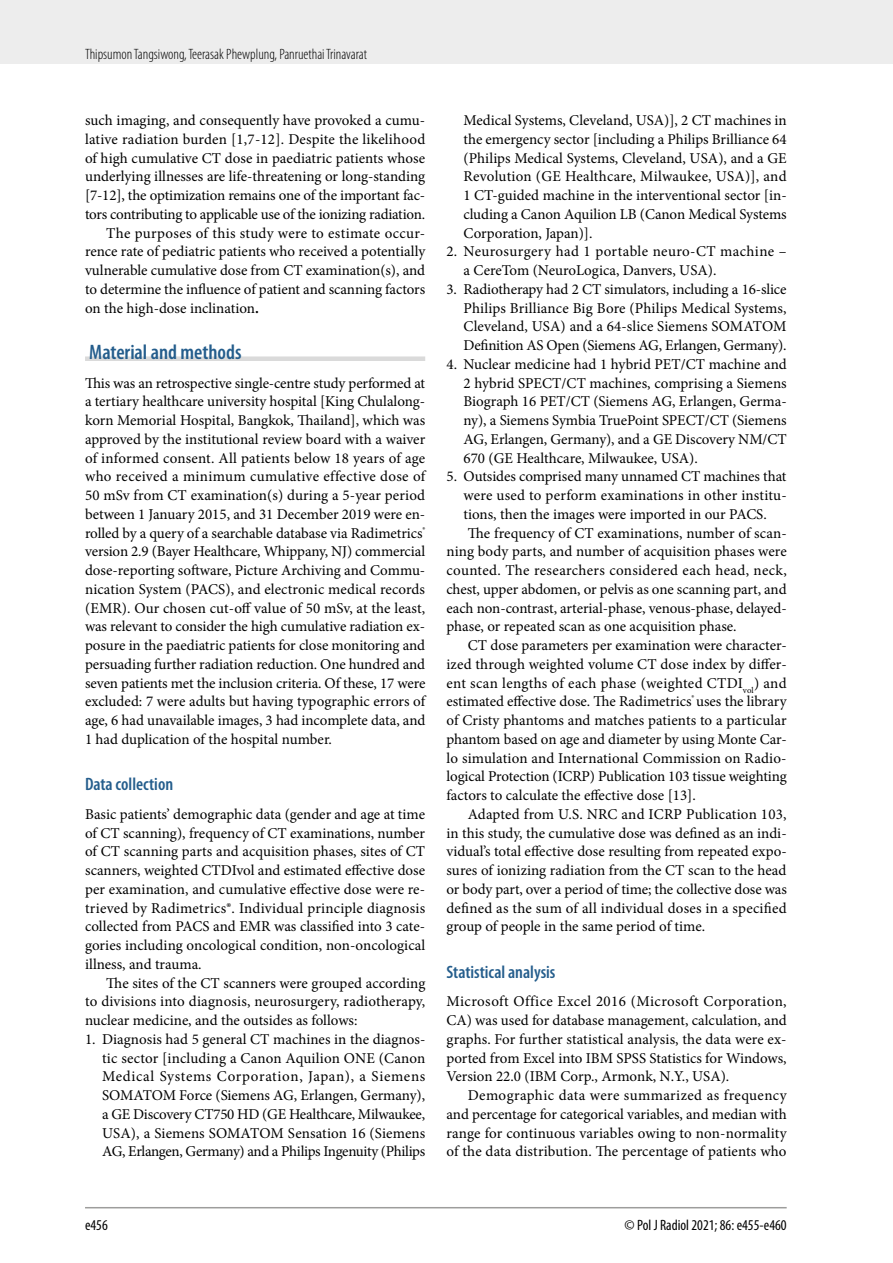
<style>
.page{position:relative;width:893px;height:1263px;background:#fff}
.page>*{position:absolute;margin:0;border:0;box-sizing:border-box;transform-origin:0 0}
.t1{font:600 condensed 21px "Myriad Pro";color:#245d8c}
.t2{font:600 condensed 18px "Myriad Pro";color:#245d8c}
.t3{font:15px/18.8px "Minion Pro";color:#000;text-align:justify}
.t4{font:15px "Minion Pro";letter-spacing:.02em;color:#000}
.t5{font:300 condensed 15px "Myriad Pro";color:#000}
.t6{font:15px "Minion Pro";letter-spacing:.025em;color:#000}
.t7{font:condensed 15px "Myriad Pro";color:#000}
.s1{font-weight:700}
</style>
<div class="page">
<div style="left:0;top:0;width:893px;height:64px;background:#ededed"></div>
<hr style="left:85px;top:1207px;width:702px;height:1px;background:#9d9d9c">
<div style="left:85px;top:356px;width:340px;height:5px;background:#dadada"></div>
<p class="t5" style="left:85px;top:45px;width:283px">Thipsumon Tangsiwong, Teerasak Phewplung, Panruethai Trinavarat</p>
<p class="t3" style="left:85px;top:111px;width:342px">such imaging, and consequently have provoked a cumu-</p>
<p class="t3" style="left:85px;top:130px;width:342px">lative radiation burden [1,7-12]. Despite the likelihood</p>
<p class="t3" style="left:85px;top:148px;width:342px">of high cumulative CT dose in paediatric patients whose</p>
<p class="t3" style="left:85px;top:167px;width:342px">underlying illnesses are life-threatening or long-standing</p>
<p class="t3" style="left:85px;top:186px;width:342px">[7-12], the optimization remains one of the important fac-</p>
<p class="t3" style="left:85px;top:205px;width:342px">tors contributing to applicable use of the ionizing radiation.</p>
<p class="t4" style="left:106px;top:223px;width:320px">The purposes of this study were to estimate occur-</p>
<p class="t3" style="left:85px;top:242px;width:342px">rence rate of pediatric patients who received a potentially</p>
<p class="t3" style="left:85px;top:261px;width:342px">vulnerable cumulative dose from CT examination(s), and</p>
<p class="t3" style="left:85px;top:280px;width:342px">to determine the influence of patient and scanning factors</p>
<p class="t3" style="left:85px;top:298px;width:175px">on the high-dose inclination<span class="s1">.</span></p>
<h1 class="t1" style="left:89px;top:339px;width:154px">Material and methods</h1>
<p class="t3" style="left:85px;top:373px;width:342px">This was an retrospective single-centre study performed at a tertiary healthcare university hospital [King Chulalong&shy;korn Memorial Hospital, Bangkok, Thailand], which was approved by the institutional review board with a waiver of informed consent. All patients below 18 years of age who received a minimum cumulative effective dose of 50 mSv from CT examination(s) during a 5-year period between 1 January 2015, and 31 December 2019 were en&shy;rolled by a query of a searchable database via Radimetrics<sup>® </sup>version 2.9 (Bayer Healthcare, Whippany, NJ) commercial dose-reporting software, Picture Archiving and Commu&shy;nication System (PACS), and electronic medical records (EMR). Our chosen cut-off value of 50 mSv, at the least, was relevant to consider the high cumulative radiation ex&shy;posure in the paediatric patients for close monitoring and persuading further radiation reduction. One hundred and seven patients met the inclusion criteria. Of these, 17 were excluded: 7 were adults but having typographic errors of age, 6 had unavailable images, 3 had incomplete data, and 1 had duplication of the hospital number.</p>
<p class="t2" style="left:85px;top:773px;width:90px">Data collection</p>
<p class="t3" style="left:85px;top:805px;width:342px;text-align:left">Basic patients’ demographic data (gender and age at time of CT scanning), frequency of CT examinations, number of CT scanning parts and acquisition phases, sites of CT scanners, weighted CTDIvol and estimated effective dose per examination, and cumulative effective dose were re&shy;trieved by Radimetrics®. Individual principle diagnosis collected from PACS and EMR was classified into 3 cate&shy;gories including oncological condition, non-oncological illness, and trauma.</p>
<p class="t3" style="left:85px;top:973px;width:342px;text-indent:21px">The sites of the CT scanners were grouped according to divisions into diagnosis, neurosurgery, radiotherapy, nuclear medicine, and the outsides as follows:</p>
<p class="t3" style="left:102px;top:1030px;width:325px;text-indent:-17px">1. Diagnosis had 5 general CT machines in the diagnos&shy;tic sector [including a Canon Aquilion ONE (Canon Medical Systems Corporation, Japan), a Siemens SOMATOM Force (Siemens AG, Erlangen, Germany), a GE Discovery CT750 HD (GE Healthcare, Milwaukee, USA), a Siemens SOMATOM Sensation 16 (Siemens AG, Erlangen, Germany) and a Philips Ingenuity (Philips</p>
<p class="t3" style="left:463px;top:111px;width:325px">Medical Systems, Cleveland, USA)], 2 CT machines in the emergency sector [including a Philips Brilliance 64 (Philips Medical Systems, Cleveland, USA), and a GE Revolution (GE Healthcare, Milwaukee, USA)], and 1 CT-guided machine in the interventional sector [in&shy;cluding a Canon Aquilion LB (Canon Medical Systems Corporation, Japan)].</p>
<p class="t3" style="left:463px;top:242px;width:325px;text-indent:-17px">2. Neurosurgery had 1 portable neuro-CT machine – a CereTom (NeuroLogica, Danvers, USA).</p>
<p class="t3" style="left:463px;top:280px;width:325px;text-indent:-17px">3. Radiotherapy had 2 CT simulators, including a 16-slice Philips Brilliance Big Bore (Philips Medical Systems, Cleveland, USA) and a 64-slice Siemens SOMATOM Definition AS Open (Siemens AG, Erlangen, Germany).</p>
<p class="t3" style="left:463px;top:355px;width:325px;text-indent:-17px">4. Nuclear medicine had 1 hybrid PET/CT machine and 2 hybrid SPECT/CT machines, comprising a Siemens Biograph 16 PET/CT (Siemens AG, Erlangen, Germa&shy;ny), a Siemens Symbia TruePoint SPECT/CT (Siemens AG, Erlangen, Germany), and a GE Discovery NM/CT 670 (GE Healthcare, Milwaukee, USA).</p>
<p class="t3" style="left:446px;top:467px;width:342px">5. Outsides comprised many unnamed CT machines that</p>
<p class="t3" style="left:463px;top:486px;width:325px">were used to perform examinations in other institu-</p>
<p class="t3" style="left:463px;top:505px;width:305px">tions, then the images were imported in our PACS.</p>
<p class="t3" style="left:468px;top:523px;width:320px">The frequency of CT examinations, number of scan-</p>
<p class="t3" style="left:446px;top:542px;width:342px">ning body parts, and number of acquisition phases were</p>
<p class="t6" style="left:446px;top:560px;width:342px">counted. The researchers considered each head, neck,</p>
<p class="t3" style="left:446px;top:580px;width:342px">chest, upper abdomen, or pelvis as one scanning part, and</p>
<p class="t3" style="left:446px;top:598px;width:342px">each non-contrast, arterial-phase, venous-phase, delayed-</p>
<p class="t3" style="left:446px;top:617px;width:292px">phase, or repeated scan as one acquisition phase.</p>
<p class="t3" style="left:468px;top:636px;width:320px">CT dose parameters per examination were character-</p>
<p class="t3" style="left:446px;top:655px;width:342px">ized through weighted volume CT dose index by differ-</p>
<p class="t4" style="left:446px;top:673px;width:342px">ent scan lengths of each phase (weighted CTDI<sub>vol</sub>) and</p>
<p class="t3" style="left:446px;top:692px;width:342px">estimated effective dose. The Radimetrics<sup>®</sup> uses the library</p>
<p class="t3" style="left:446px;top:711px;width:342px">of Cristy phantoms and matches patients to a particular</p>
<p class="t3" style="left:446px;top:730px;width:342px">phantom based on age and diameter by using Monte Car-</p>
<p class="t3" style="left:446px;top:748px;width:342px">lo simulation and International Commission on Radio-</p>
<p class="t3" style="left:446px;top:767px;width:342px">logical Protection (ICRP) Publication 103 tissue weighting</p>
<p class="t3" style="left:446px;top:786px;width:251px">factors to calculate the effective dose [13].</p>
<p class="t3" style="left:468px;top:805px;width:320px">Adapted from U.S. NRC and ICRP Publication 103,</p>
<p class="t3" style="left:446px;top:823px;width:342px">in this study, the cumulative dose was defined as an indi-</p>
<p class="t3" style="left:446px;top:842px;width:342px">vidual’s total effective dose resulting from repeated expo-</p>
<p class="t3" style="left:446px;top:861px;width:342px">sures of ionizing radiation from the CT scan to the head</p>
<p class="t3" style="left:446px;top:880px;width:342px">or body part, over a period of time; the collective dose was</p>
<p class="t3" style="left:446px;top:898px;width:342px">defined as the sum of all individual doses in a specified</p>
<p class="t3" style="left:446px;top:917px;width:260px">group of people in the same period of time.</p>
<p class="t2" style="left:446px;top:961px;width:110px">Statistical analysis</p>
<p class="t3" style="left:446px;top:992px;width:342px">Microsoft Office Excel 2016 (Microsoft Corporation, CA) was used for database management, calculation, and graphs. For further statistical analysis, the data were ex&shy;ported from Excel into IBM SPSS Statistics for Windows, Version 22.0 (IBM Corp., Armonk, N.Y., USA).</p>
<p class="t3" style="left:446px;top:1086px;width:342px;text-indent:21px">Demographic data were summarized as frequency and percentage for categorical variables, and median with range for continuous variables owing to non-normality of the data distribution. The percentage of patients who</p>
<p class="t7" style="left:85px;top:1216px;width:24px">e456</p>
<p class="t7" style="left:625px;top:1216px;width:164px">© Pol J Radiol 2021; 86: e455-e460</p>
</div>
